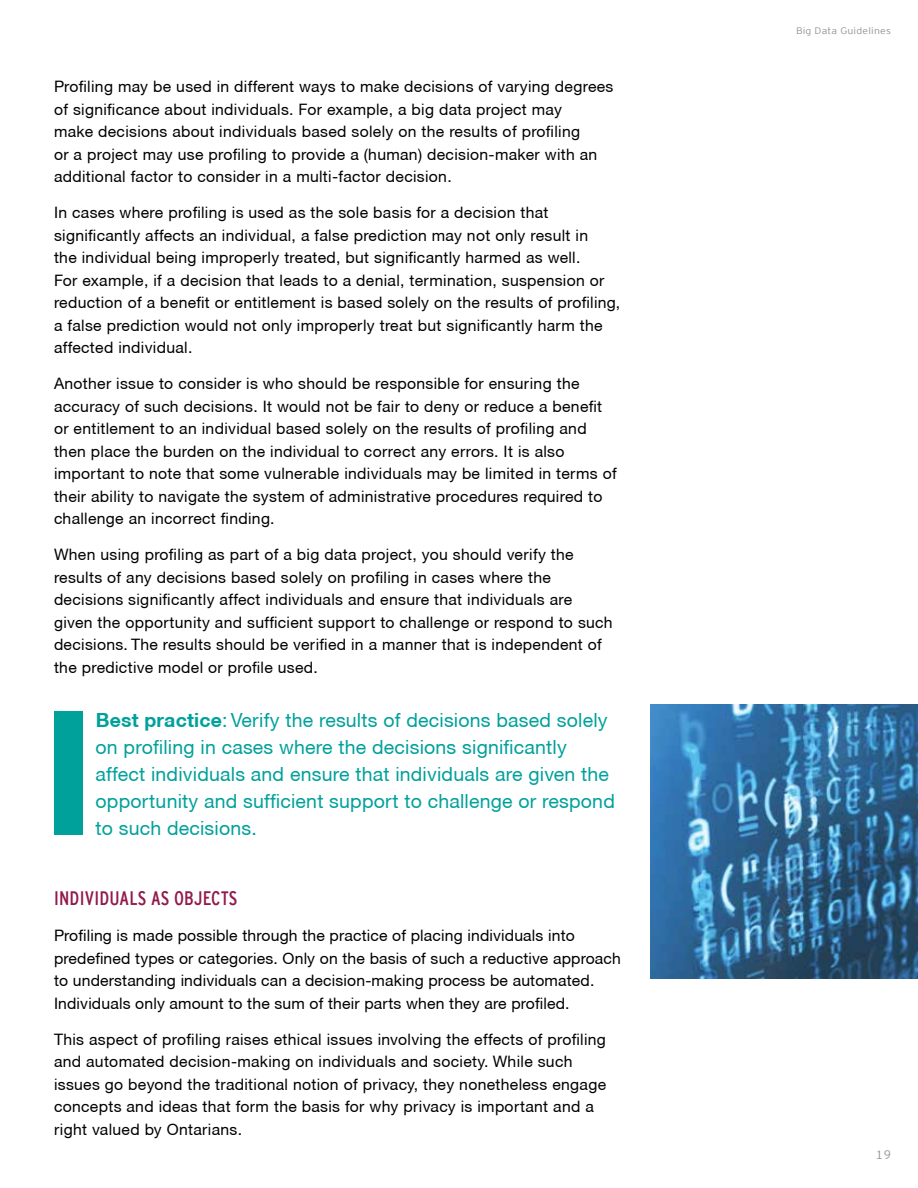
<style>
.page{position:relative;width:918px;height:1188px;background:#fff}
.page>*{position:absolute;margin:0;border:0;box-sizing:border-box;transform-origin:0 0}
.best_practice_text{font:19.5px/27px "Helvetica Neue CE";letter-spacing:.01em;color:#00a19b}
.Subhead_2_-_indent{font:19.5px "Interstate Cond Mono";letter-spacing:.01em;color:#921a4c}
.Body_text{font:15.75px/22.5px "Helvetica Neue CE";letter-spacing:.02em;color:#000}
.t1{font:12.15px "Interstate Cond Mono Lgt";color:#939598;scale:1.11 1}
.t2{font:9.45px "Interstate Mono Lgt";letter-spacing:.02em;color:#939598;scale:1.11 1}
.s1{font-weight:700}
</style>
<div class="page">
<div style="left:54px;top:711px;width:28px;height:123px;background:#00a19b"></div>
<img style="left:650px;top:704px;width:268px;height:274px">
<p class="Body_text" style="left:54px;top:76px;width:561px">Profiling may be used in different ways to make decisions of varying degrees of significance about individuals. For example, a big data project may<br>make decisions about individuals based solely on the results of profiling<br>or a project may use profiling to provide a (human) decision-maker with an additional factor to consider in a multi-factor decision.</p>
<p class="Body_text" style="left:54px;top:202px;width:568px">In cases where profiling is used as the sole basis for a decision that significantly affects an individual, a false prediction may not only result in<br>the individual being improperly treated, but significantly harmed as well.<br>For example, if a decision that leads to a denial, termination, suspension or reduction of a benefit or entitlement is based solely on the results of profiling, a false prediction would not only improperly treat but significantly harm the affected individual.</p>
<p class="Body_text" style="left:54px;top:373px;width:564px">Another issue to consider is who should be responsible for ensuring the accuracy of such decisions. It would not be fair to deny or reduce a benefit or entitlement to an individual based solely on the results of profiling and then place the burden on the individual to correct any errors. It is also important to note that some vulnerable individuals may be limited in terms of their ability to navigate the system of administrative procedures required to challenge an incorrect finding.</p>
<p class="Body_text" style="left:54px;top:544px;width:560px">When using profiling as part of a big data project, you should verify the results of any decisions based solely on profiling in cases where the decisions significantly affect individuals and ensure that individuals are given the opportunity and sufficient support to challenge or respond to such decisions. The results should be verified in a manner that is independent of the predictive model or profile used.</p>
<p class="best_practice_text" style="left:96px;top:706px;width:521px"><span class="s1">Best practice</span>: Verify the results of decisions based solely on profiling in cases where the decisions significantly affect individuals and ensure that individuals are given the opportunity and sufficient support to challenge or respond to such decisions.</p>
<p class="Subhead_2_-_indent" style="left:54px;top:888px;width:185px">INDIVIDUALS AS OBJECTS</p>
<p class="Body_text" style="left:54px;top:925px;width:568px">Profiling is made possible through the practice of placing individuals into predefined types or categories. Only on the basis of such a reductive approach to understanding individuals can a decision-making process be automated.<br>Individuals only amount to the sum of their parts when they are profiled.</p>
<p class="Body_text" style="left:54px;top:1028px;width:554px">This aspect of profiling raises ethical issues involving the effects of profiling and automated decision-making on individuals and society. While such issues go beyond the traditional notion of privacy, they nonetheless engage concepts and ideas that form the basis for why privacy is important and a right valued by Ontarians.</p>
<p class="t2" style="left:796px;top:25px;width:87px">Big Data Guidelines</p>
<p class="t1" style="left:876px;top:1148px;width:15px">19</p>
</div>
